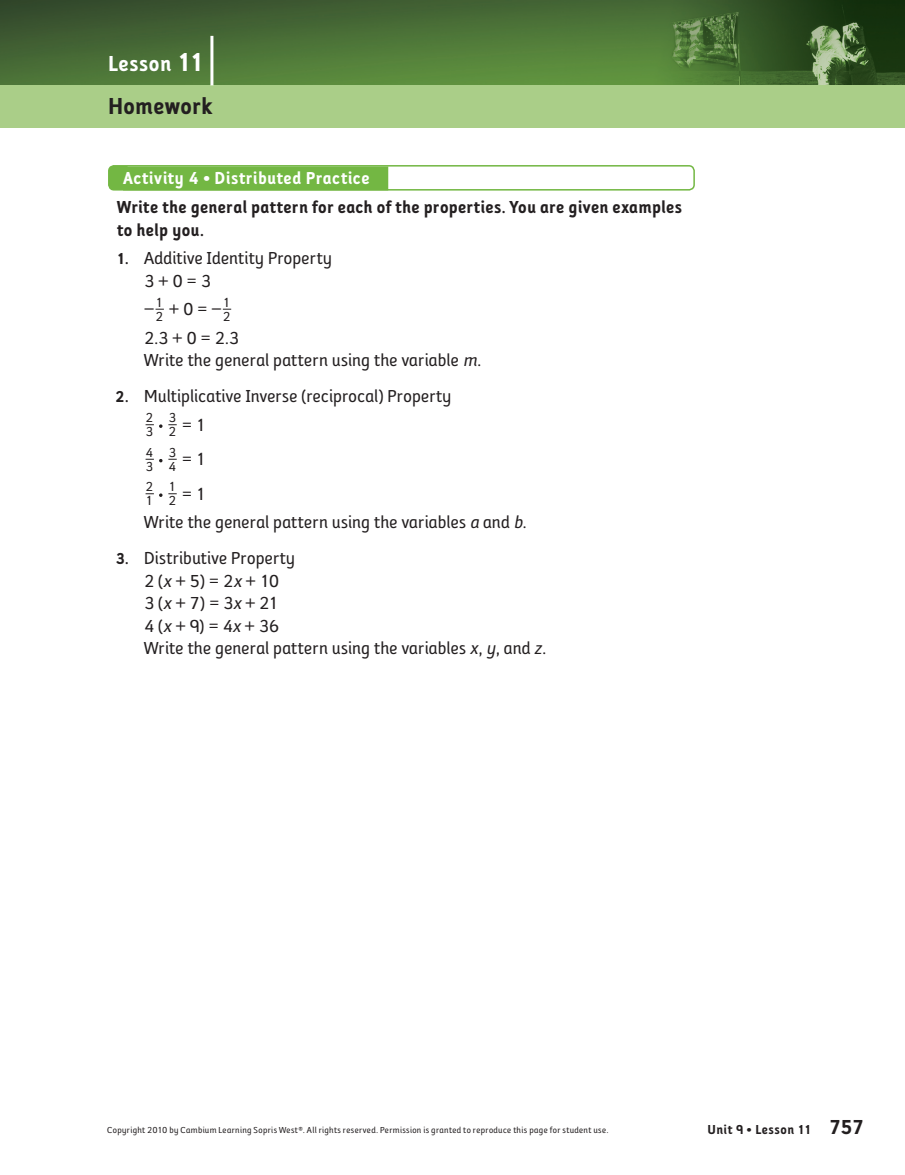
<style>
.page{position:relative;width:905px;height:1175px;background:#fff}
.page>*{position:absolute;margin:0;border:0;box-sizing:border-box;transform-origin:0 0}
.Topic_Head{font:24px "SW Folder Bold";letter-spacing:-.015em;color:#231f20}
.t1{font:22.5px "SW Folder Bold";color:#fff}
.NL{font:18px "SW Folder Regular";letter-spacing:-.015em;color:#231f20}
.Direction_Homework{font:18px/22.5px "SW Folder Bold";letter-spacing:-.015em;color:#231f20}
.t2{font:18px "SW Folder Bold";color:#fff}
.NL-2{font:16.5px "SW Folder Bold";color:#231f20}
.t3{font:13.5px "SW Folder Bold";letter-spacing:.01em;color:#231f20}
.t4{font:13.5px/13.8px "SW Folder Regular";color:#231f20}
.t5{font:9px "SW Folder Regular";letter-spacing:.01em;color:#231f20}
.s1{font-size:27px}
.s2{font-family:"SW Folder Italic"}
.s3{font-size:21px}
</style>
<div class="page">
<img style="left:0;top:0;width:904px;height:85px">
<div style="left:0;top:85px;width:904px;height:43px;background:#aace88"></div>
<hr style="left:210px;top:36px;width:3px;height:49px;background:#fff">
<div style="left:123px;top:166px;width:265px;height:24px;background:#73b743"></div>
<div style="left:108px;top:165px;width:587px;height:25px;border:2px solid #73b743;border-radius:5px"></div>
<svg style="left:146px;top:424px;width:16px;height:4px"></svg>
<svg style="left:146px;top:459px;width:16px;height:3px"></svg>
<svg style="left:146px;top:493px;width:16px;height:4px"></svg>
<p class="t1" style="left:108px;top:50px;width:99px">Lesson <span class="s1">11</span></p>
<p class="Topic_Head" style="left:108px;top:93px;width:107px">Homework</p>
<p class="t2" style="left:123px;top:167px;width:248px">Activity 4 • Distributed Practice</p>
<p class="Direction_Homework" style="left:117px;top:196px;width:567px">Write the general pattern for each of the properties. You are given examples to help you.</p>
<p class="NL-2" style="left:116px;top:249px;width:14px">1.</p>
<p class="NL" style="left:144px;top:248px;width:190px">Additive Identity Property</p>
<p class="NL" style="left:144px;top:271px;width:69px">3 + 0 = 3</p>
<p class="NL" style="left:144px;top:299px;width:12px">−</p>
<p class="t4" style="left:155px;top:295px;width:9px">1<br>2</p>
<p class="NL" style="left:169px;top:299px;width:54px">+ 0 = −</p>
<p class="t4" style="left:223px;top:295px;width:9px">1<br>2</p>
<p class="NL" style="left:144px;top:328px;width:97px">2.3 + 0 = 2.3</p>
<p class="NL" style="left:144px;top:350px;width:339px">Write the general pattern using the variable <span class="s2">m</span>.</p>
<p class="NL-2" style="left:115px;top:387px;width:15px">2.</p>
<p class="NL" style="left:144px;top:386px;width:309px">Multiplicative Inverse (reciprocal) Property</p>
<p class="t4" style="left:146px;top:411px;width:9px">2<br>3</p>
<p class="t4" style="left:168px;top:411px;width:9px">3<br>2</p>
<p class="NL" style="left:182px;top:415px;width:26px">= 1</p>
<p class="t4" style="left:146px;top:445px;width:9px">4<br>3</p>
<p class="t4" style="left:168px;top:445px;width:9px">3<br>4</p>
<p class="NL" style="left:182px;top:449px;width:26px">= 1</p>
<p class="t4" style="left:146px;top:480px;width:9px">2<br>1</p>
<p class="t4" style="left:168px;top:480px;width:9px">1<br>2</p>
<p class="NL" style="left:182px;top:484px;width:26px">= 1</p>
<p class="NL" style="left:144px;top:512px;width:384px">Write the general pattern using the variables <span class="s2">a</span> and <span class="s2">b</span>.</p>
<p class="NL-2" style="left:115px;top:549px;width:15px">3.</p>
<p class="NL" style="left:144px;top:548px;width:153px">Distributive Property</p>
<p class="NL" style="left:144px;top:571px;width:137px">2 (<span class="s2">x</span> + 5) = 2<span class="s2">x</span> + 10</p>
<p class="NL" style="left:144px;top:593px;width:136px">3 (<span class="s2">x</span> + 7) = 3<span class="s2">x</span> + 21</p>
<p class="NL" style="left:144px;top:616px;width:137px">4 (<span class="s2">x</span> + 9) = 4<span class="s2">x</span> + 36</p>
<p class="NL" style="left:144px;top:638px;width:404px">Write the general pattern using the variables <span class="s2">x</span>, <span class="s2">y</span>, and <span class="s2">z</span>.</p>
<p class="t5" style="left:107px;top:1125px;width:503px">Copyright 2010 by Cambium Learning Sopris West®. All rights reserved. Permission is granted to reproduce this page for student use.</p>
<p class="t3" style="left:707px;top:1122px;width:158px">Unit 9 • Lesson 11 <span class="s3">757</span></p>
</div>
